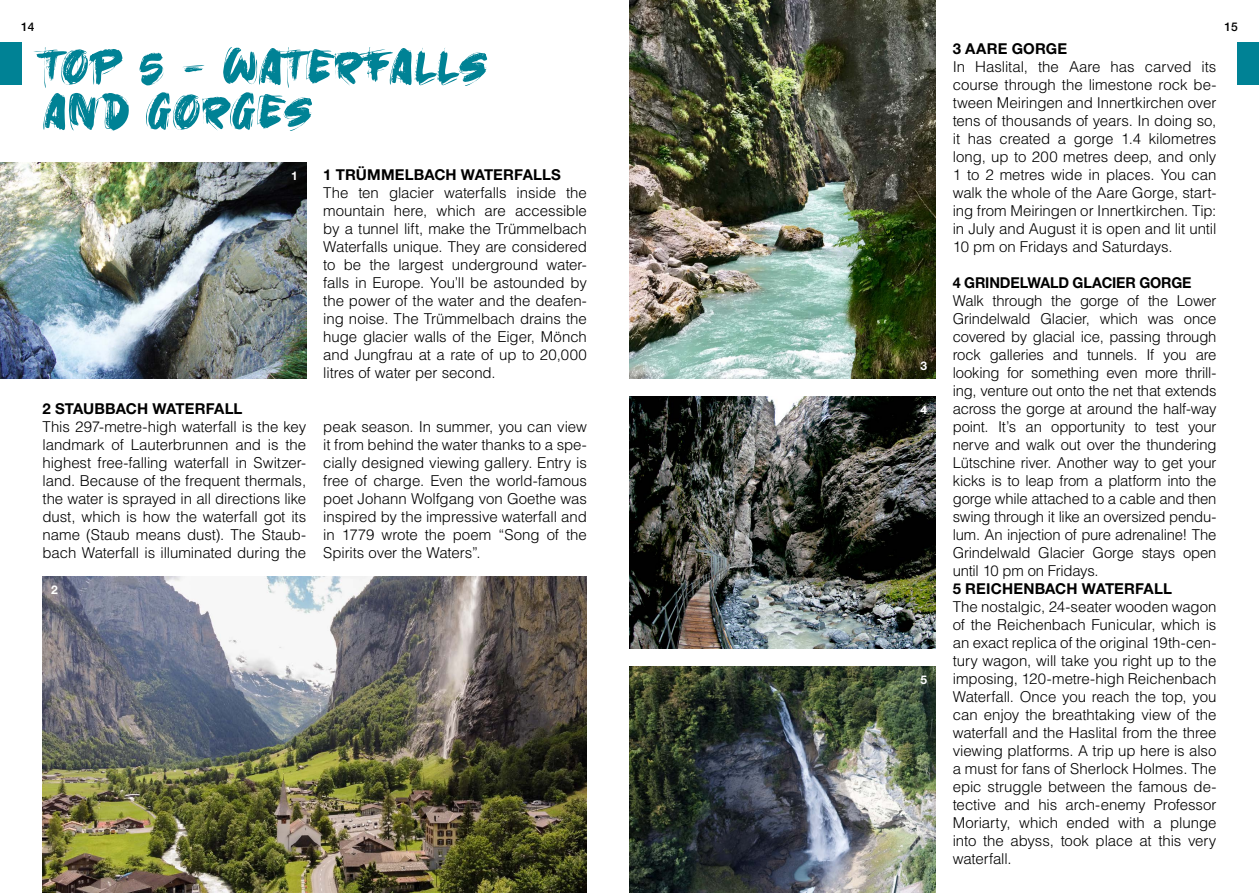
<style>
.page{position:relative;width:1259px;height:893px;background:#fff}
.page>*{position:absolute;margin:0;border:0;box-sizing:border-box;transform-origin:0 0}
.t1{font:60px/45px "Gold Under The Mud";letter-spacing:.01em;color:#008295}
.t2{font:300 15px/18px "Helvetica";letter-spacing:-.005em;color:#000;text-align:justify}
.t3{font:700 15px "Helvetica Neue";letter-spacing:.005em;color:#000}
.t4{font:700 15px "Helvetica Neue";letter-spacing:.005em;color:#000;scale:.96 1}
.t5{font:700 12px "Helvetica Neue";color:#fff}
.t6{font:500 12px "Helvetica Neue";color:#000}
</style>
<div class="page">
<div style="left:0;top:43px;width:21px;height:42px;background:#008295"></div>
<div style="left:1237px;top:43px;width:22px;height:42px;background:#008295"></div>
<img style="left:0;top:162px;width:306px;height:216px">
<img style="left:43px;top:576px;width:544px;height:317px">
<img style="left:629px;top:0;width:306px;height:378px">
<img style="left:629px;top:396px;width:306px;height:252px">
<img style="left:629px;top:666px;width:306px;height:227px">
<p class="t6" style="left:21px;top:20px;width:15px">14</p>
<p class="t6" style="left:1224px;top:20px;width:15px">15</p>
<h1 class="t1" style="left:43px;top:44px;width:447px">TOP 5 - WATERFALLS<br>AND GORGES</h1>
<p class="t3" style="left:323px;top:165px;width:239px">1 TRÜMMELBACH WATERFALLS</p>
<p class="t2" style="left:323px;top:183px;width:265px">The ten glacier waterfalls inside the mountain here, which are accessible by a tunnel lift, make the Trümmelbach Waterfalls unique. They are considered to be the largest underground water&shy;falls in Europe. You’ll be astounded by the power of the water and the deafen&shy;ing noise. The Trümmelbach drains the huge glacier walls of the Eiger, Mönch and Jungfrau at a rate of up to 20,000 litres of water per second.</p>
<p class="t3" style="left:43px;top:399px;width:201px">2 STAUBBACH WATERFALL</p>
<p class="t2" style="left:43px;top:417px;width:265px">This 297-metre-high waterfall is the key landmark of Lauterbrunnen and is the highest free-falling waterfall in Switzer&shy;land. Because of the frequent thermals, the water is sprayed in all directions like dust, which is how the waterfall got its name (Staub means dust). The Staub&shy;bach Waterfall is illuminated during the</p>
<p class="t2" style="left:323px;top:417px;width:265px">peak season. In summer, you can view it from behind the water thanks to a spe&shy;cially designed viewing gallery. Entry is free of charge. Even the world-famous poet Johann Wolfgang von Goethe was inspired by the impressive waterfall and in 1779 wrote the poem “Song of the Spirits over the Waters”.</p>
<p class="t3" style="left:952px;top:39px;width:116px">3 AARE GORGE</p>
<p class="t2" style="left:952px;top:57px;width:265px">In Haslital, the Aare has carved its course through the limestone rock be&shy;tween Meiringen and Innertkirchen over tens of thousands of years. In doing so, it has created a gorge 1.4 kilometres long, up to 200 metres deep, and only 1 to 2 metres wide in places. You can walk the whole of the Aare Gorge, start&shy;ing from Meiringen or Innertkirchen. Tip: in July and August it is open and lit until 10 pm on Fridays and Saturdays.</p>
<p class="t5" style="left:291px;top:169px;width:8px">1</p>
<p class="t4" style="left:952px;top:273px;width:250px">4 GRINDELWALD GLACIER GORGE</p>
<p class="t2" style="left:952px;top:291px;width:265px">Walk through the gorge of the Lower Grindelwald Glacier, which was once covered by glacial ice, passing through rock galleries and tunnels. If you are looking for something even more thrill&shy;ing, venture out onto the net that extends across the gorge at around the half-way point. It’s an opportunity to test your nerve and walk out over the thundering Lütschine river. Another way to get your kicks is to leap from a platform into the gorge while attached to a cable and then swing through it like an oversized pendu&shy;lum. An injection of pure adrenaline! The Grindelwald Glacier Gorge stays open until 10 pm on Fridays.</p>
<p class="t3" style="left:952px;top:579px;width:221px">5 REICHENBACH WATERFALL</p>
<p class="t2" style="left:952px;top:597px;width:265px">The nostalgic, 24-seater wooden wagon of the Reichenbach Funicular, which is an exact replica of the original 19th-cen&shy;tury wagon, will take you right up to the imposing, 120-metre-high Reichenbach Waterfall. Once you reach the top, you can enjoy the breathtaking view of the waterfall and the Haslital from the three viewing platforms. A trip up here is also a must for fans of Sherlock Holmes. The epic struggle between the famous de&shy;tective and his arch-enemy Professor Moriarty, which ended with a plunge into the abyss, took place at this very waterfall.</p>
<p class="t5" style="left:920px;top:358px;width:8px">3</p>
<p class="t5" style="left:920px;top:403px;width:8px">4</p>
<p class="t5" style="left:51px;top:583px;width:8px">2</p>
<p class="t5" style="left:920px;top:673px;width:8px">5</p>
</div>
